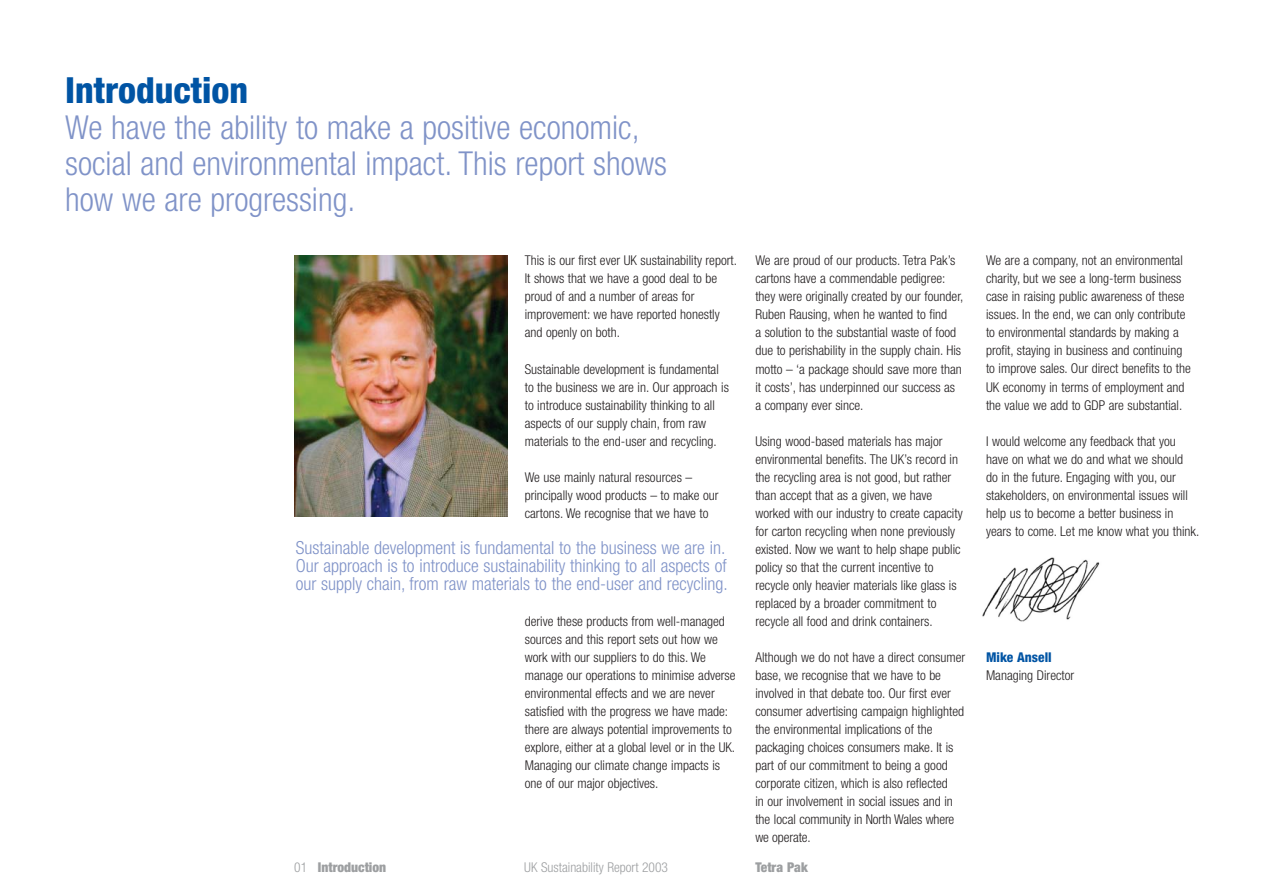
<style>
.page{position:relative;width:1263px;height:894px;background:#fff}
.page>*{position:absolute;margin:0;border:0;box-sizing:border-box;transform-origin:0 0}
.t1{font:800 condensed 36px "Helvetica Neue";color:#0054a4}
.t2{font:300 condensed 33px/36px "Helvetica Neue";color:#8093c8}
.t3{font:300 condensed 18px/18px "Helvetica Neue";color:#8093c8}
.t4{font:300 condensed 13.5px/18px "Helvetica Neue";color:#231f20}
.t5{font:300 condensed 13.5px "Helvetica Neue";color:#9d9fa1}
.t6{font:900 condensed 13.5px "Helvetica Neue";color:#9d9fa1}
.t7{font:800 condensed 13.5px "Helvetica Neue";color:#0054a4}
.s1{font-weight:300}
</style>
<div class="page">
<svg style="left:294px;top:255px;width:806px;height:367px"></svg>
<h1 class="t1" style="left:65px;top:78px;width:184px">Introduction</h1>
<h2 class="t2" style="left:65px;top:112px;width:603px">We have the ability to make a positive economic, social and environmental impact. This report shows how we are progressing.</h2>
<p class="t4" style="left:525px;top:253px;width:214px">This is our first ever UK sustainability report.<br>It shows that we have a good deal to be proud of and a number of areas for improvement: we have reported honestly and openly on both.</p>
<p class="t4" style="left:525px;top:361px;width:206px">Sustainable development is fundamental to the business we are in. Our approach is to introduce sustainability thinking to all aspects of our supply chain, from raw materials to the end-user and recycling.</p>
<p class="t4" style="left:525px;top:469px;width:195px">We use mainly natural resources – principally wood products – to make our cartons. We recognise that we have to</p>
<h3 class="t3" style="left:296px;top:539px;width:434px">Sustainable development is fundamental to the business we are in.<br>Our approach is to introduce sustainability thinking to all aspects of our supply chain, from raw materials to the end-user and recycling.</h3>
<p class="t4" style="left:525px;top:613px;width:212px">derive these products from well-managed sources and this report sets out how we work with our suppliers to do this. We manage our operations to minimise adverse environmental effects and we are never satisfied with the progress we have made: there are always potential improvements to explore, either at a global level or in the UK.<br>Managing our climate change impacts is one of our major objectives.</p>
<p class="t4" style="left:755px;top:253px;width:209px">We are proud of our products. Tetra Pak’s cartons have a commendable pedigree: they were originally created by our founder, Ruben Rausing, when he wanted to find<br>a solution to the substantial waste of food due to perishability in the supply chain. His motto – ‘a package should save more than it costs’, has underpinned our success as a company ever since.</p>
<p class="t4" style="left:755px;top:433px;width:209px">Using wood-based materials has major environmental benefits. The UK’s record in the recycling area is not good, but rather than accept that as a given, we have worked with our industry to create capacity for carton recycling when none previously existed. Now we want to help shape public policy so that the current incentive to recycle only heavier materials like glass is replaced by a broader commitment to recycle all food and drink containers.</p>
<p class="t4" style="left:755px;top:649px;width:211px">Although we do not have a direct consumer base, we recognise that we have to be involved in that debate too. Our first ever consumer advertising campaign highlighted the environmental implications of the packaging choices consumers make. It is part of our commitment to being a good corporate citizen, which is also reflected<br>in our involvement in social issues and in the local community in North Wales where we operate.</p>
<p class="t6" style="left:294px;top:862px;width:93px"><span class="s1">01</span> Introduction</p>
<p class="t5" style="left:524px;top:862px;width:145px">UK Sustainability Report 2003</p>
<p class="t6" style="left:756px;top:862px;width:54px">Tetra Pak</p>
<p class="t4" style="left:986px;top:253px;width:206px">We are a company, not an environmental charity, but we see a long-term business case in raising public awareness of these issues. In the end, we can only contribute to environmental standards by making a profit, staying in business and continuing to improve sales. Our direct benefits to the UK economy in terms of employment and the value we add to GDP are substantial.</p>
<p class="t4" style="left:986px;top:433px;width:215px">I would welcome any feedback that you have on what we do and what we should<br>do in the future. Engaging with you, our stakeholders, on environmental issues will help us to become a better business in years to come. Let me know what you think.</p>
<p class="t7" style="left:986px;top:652px;width:67px">Mike Ansell</p>
<p class="t4" style="left:986px;top:667px;width:90px">Managing Director</p>
</div>
